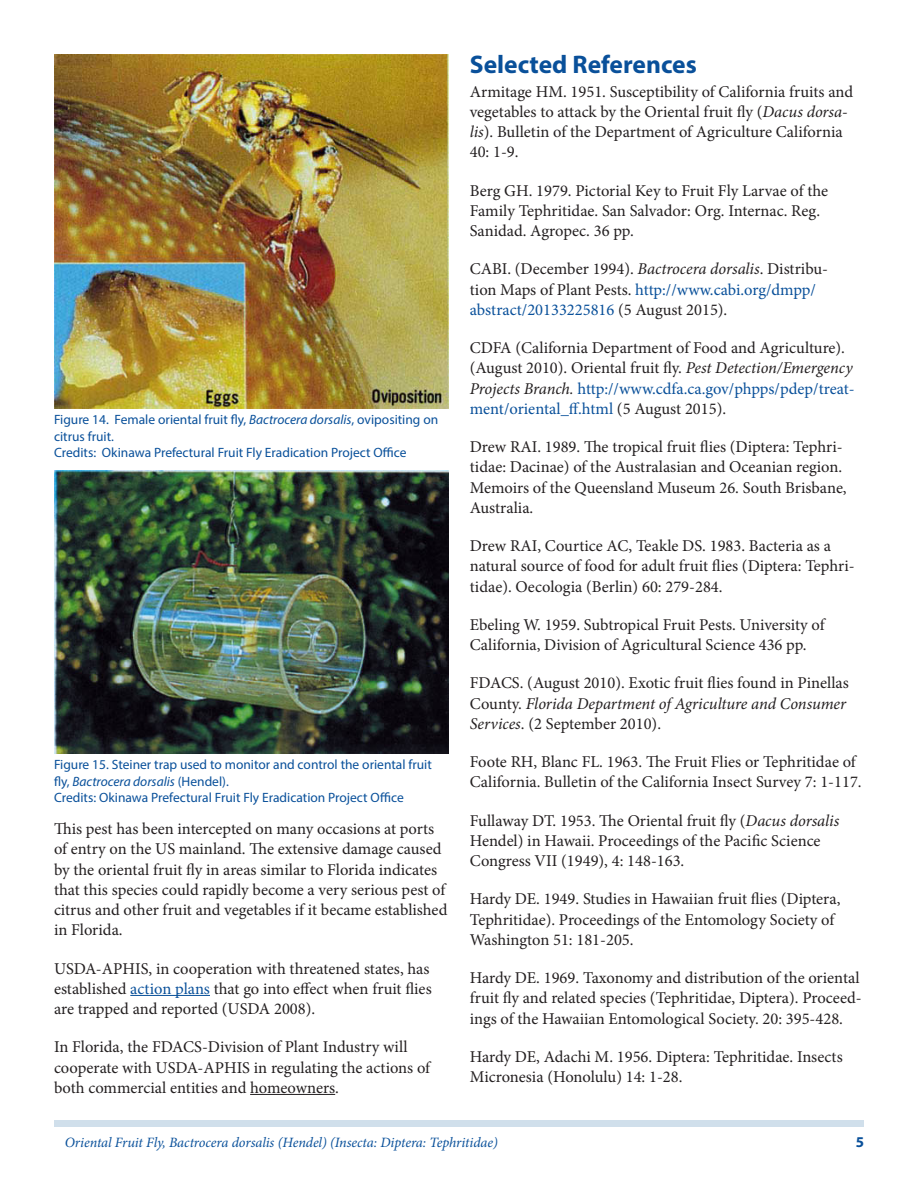
<style>
.page{position:relative;width:918px;height:1188px;background:#fff}
.page>*{position:absolute;margin:0;border:0;box-sizing:border-box;transform-origin:0 0}
.SectionHeading0{font:700 25.5px "Myriad Pro";color:#09509a}
.Paragraph{font:16.5px/20.2px "Minion Pro";color:#231f20}
.t1{font:700 15px "Myriad Pro";color:#09509a}
.RunningTitleItalics{font:italic 14.25px "Minion Pro";letter-spacing:-.005em;color:#09509a}
.FigureCaption{font:13.5px/16.5px "Myriad Pro";color:#09509a}
.s1{font-style:italic}
.s2{color:#09509a}
</style>
<div class="page">
<div style="left:54px;top:1120px;width:810px;height:7px;background:#d0dfeb"></div>
<hr style="left:130px;top:995px;width:80px;height:1px;background:#09509a">
<hr style="left:250px;top:1094px;width:85px;height:1px;background:#231f20">
<img style="left:54px;top:54px;width:394px;height:355px">
<img style="left:54px;top:471px;width:394px;height:283px">
<p class="FigureCaption" style="left:54px;top:411px;width:386px">Figure 14. Female oriental fruit fly, <span class="s1">Bactrocera dorsalis</span>, ovipositing on citrus fruit.</p>
<p class="FigureCaption" style="left:54px;top:444px;width:354px">Credits: Okinawa Prefectural Fruit Fly Eradication Project Office</p>
<p class="FigureCaption" style="left:54px;top:756px;width:379px">Figure 15. Steiner trap used to monitor and control the oriental fruit fly, <span class="s1">Bactrocera dorsalis</span> (Hendel).</p>
<p class="FigureCaption" style="left:54px;top:789px;width:351px">Credits: Okinawa Prefectural Fruit Fly Eradication Project Office</p>
<p class="Paragraph" style="left:54px;top:819px;width:395px">This pest has been intercepted on many occasions at ports of entry on the US mainland. The extensive damage caused by the oriental fruit fly in areas similar to Florida indicates that this species could rapidly become a very serious pest of citrus and other fruit and vegetables if it became established in Florida.</p>
<p class="Paragraph" style="left:54px;top:958px;width:379px">USDA-APHIS, in cooperation with threatened states, has established <span class="s2">action plans</span> that go into effect when fruit flies are trapped and reported (USDA 2008).</p>
<p class="Paragraph" style="left:54px;top:1037px;width:378px">In Florida, the FDACS-Division of Plant Industry will cooperate with USDA-APHIS in regulating the actions of both commercial entities and homeowners.</p>
<p class="SectionHeading0" style="left:470px;top:48px;width:228px">Selected References</p>
<p class="Paragraph" style="left:470px;top:81px;width:385px">Armitage HM. 1951. Susceptibility of California fruits and vegetables to attack by the Oriental fruit fly (<span class="s1">Dacus dorsa&shy;lis</span>). Bulletin of the Department of Agriculture California 40: 1-9.</p>
<p class="Paragraph" style="left:470px;top:180px;width:360px">Berg GH. 1979. Pictorial Key to Fruit Fly Larvae of the<br>Family Tephritidae. San Salvador: Org. Internac. Reg.<br>Sanidad. Agropec. 36 pp.</p>
<p class="Paragraph" style="left:470px;top:259px;width:360px">CABI. (December 1994). <span class="s1">Bactrocera dorsalis</span>. Distribu&shy;tion Maps of Plant Pests. <span class="s2">http://www.cabi.org/dmpp/ abstract/20133225816</span> (5 August 2015).</p>
<p class="Paragraph" style="left:470px;top:338px;width:386px">CDFA (California Department of Food and Agriculture). (August 2010). Oriental fruit fly. <span class="s1">Pest Detection/Emergency Projects Branch.</span> <span class="s2">http://www.cdfa.ca.gov/phpps/pdep/treat&shy;ment/oriental_ff.html</span> (5 August 2015).</p>
<p class="Paragraph" style="left:470px;top:437px;width:378px">Drew RAI. 1989. The tropical fruit flies (Diptera: Tephri&shy;tidae: Dacinae) of the Australasian and Oceanian region.<br>Memoirs of the Queensland Museum 26. South Brisbane, Australia.</p>
<p class="Paragraph" style="left:470px;top:536px;width:386px">Drew RAI, Courtice AC, Teakle DS. 1983. Bacteria as a natural source of food for adult fruit flies (Diptera: Tephri&shy;tidae). Oecologia (Berlin) 60: 279-284.</p>
<p class="Paragraph" style="left:470px;top:615px;width:356px">Ebeling W. 1959. Subtropical Fruit Pests. University of<br>California, Division of Agricultural Science 436 pp.</p>
<p class="Paragraph" style="left:470px;top:673px;width:381px">FDACS. (August 2010). Exotic fruit flies found in Pinellas<br>County. <span class="s1">Florida Department of Agriculture and Consumer<br>Services</span>. (2 September 2010).</p>
<p class="Paragraph" style="left:470px;top:752px;width:393px">Foote RH, Blanc FL. 1963. The Fruit Flies or Tephritidae of<br>California. Bulletin of the California Insect Survey 7: 1-117.</p>
<p class="Paragraph" style="left:470px;top:810px;width:371px">Fullaway DT. 1953. The Oriental fruit fly (<span class="s1">Dacus dorsalis<br></span>Hendel) in Hawaii. Proceedings of the Pacific Science<br>Congress VII (1949), 4: 148-163.</p>
<p class="Paragraph" style="left:470px;top:889px;width:372px">Hardy DE. 1949. Studies in Hawaiian fruit flies (Diptera,<br>Tephritidae). Proceedings of the Entomology Society of<br>Washington 51: 181-205.</p>
<p class="Paragraph" style="left:470px;top:968px;width:393px">Hardy DE. 1969. Taxonomy and distribution of the oriental fruit fly and related species (Tephritidae, Diptera). Proceed&shy;ings of the Hawaiian Entomological Society. 20: 395-428.</p>
<p class="Paragraph" style="left:470px;top:1047px;width:374px">Hardy DE, Adachi M. 1956. Diptera: Tephritidae. Insects<br>Micronesia (Honolulu) 14: 1-28.</p>
<p class="RunningTitleItalics" style="left:65px;top:1133px;width:435px">Oriental Fruit Fly, Bactrocera dorsalis (Hendel) (Insecta: Diptera: Tephritidae)</p>
<p class="t1" style="left:856px;top:1133px;width:10px">5</p>
</div>
